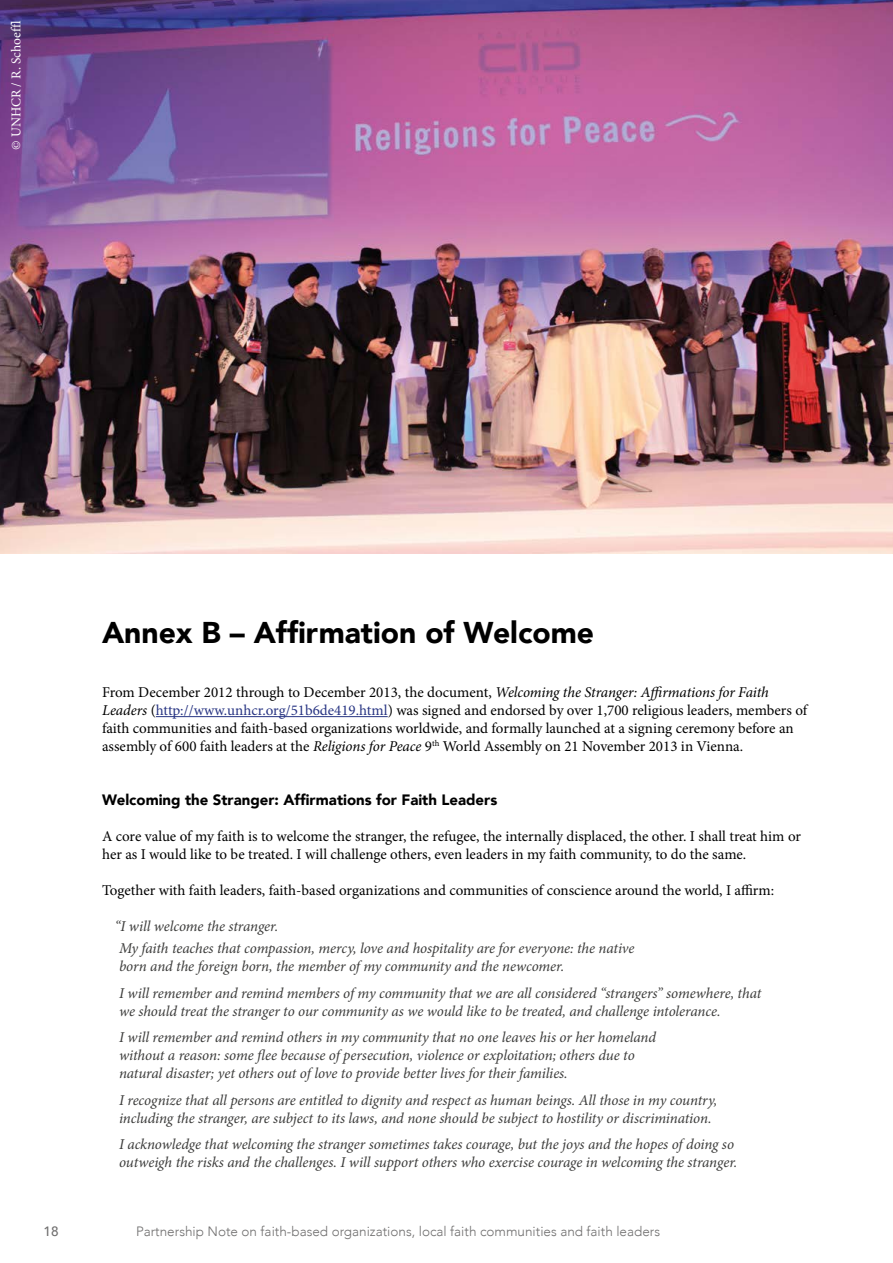
<style>
.page{position:relative;width:893px;height:1263px;background:#fff}
.page>*{position:absolute;margin:0;border:0;box-sizing:border-box;transform-origin:0 0}
.t1{font:900 30px "Avenir";color:#000}
.t2{font:italic 15px/18px "Minion Pro";letter-spacing:-.01em;color:#3c3c3b}
.t3{font:15px/18px "Minion Pro";color:#000}
.t4{font:900 15px "Avenir";color:#000}
.t5{font:300 13.5px "Avenir";color:#706f6f}
.t6{font:13.5px "Minion Pro";color:#fff}
.t7{font:500 13.5px "Avenir";color:#706f6f}
.s1{font-style:italic}
.s2{color:#283583}
</style>
<div class="page">
<hr style="left:156px;top:716px;width:232px;height:1px;background:#283583">
<img style="left:0;top:0;width:893px;height:553px">
<p class="t6" style="left:7px;top:150px;width:131px;rotate:-90deg">© UNHCR / R. Schoeffl</p>
<h1 class="t1" style="left:102px;top:607px;width:494px">Annex B – Affirmation of Welcome</h1>
<p class="t3" style="left:102px;top:683px;width:707px">From December 2012 through to December 2013, the document, <span class="s1">Welcoming the Stranger: Affirmations for Faith Leaders</span> (<span class="s2">http://www.unhcr.org/51b6de419.html</span>) was signed and endorsed by over 1,700 religious leaders, members of faith communities and faith-based organizations worldwide, and formally launched at a signing ceremony before an assembly of 600 faith leaders at the <span class="s1">Religions for Peace</span> 9<sup>th</sup> World Assembly on 21 November 2013 in Vienna.</p>
<p class="t4" style="left:102px;top:787px;width:397px">Welcoming the Stranger: Affirmations for Faith Leaders</p>
<p class="t3" style="left:102px;top:827px;width:700px">A core value of my faith is to welcome the stranger, the refugee, the internally displaced, the other. I shall treat him or her as I would like to be treated. I will challenge others, even leaders in my faith community, to do the same.</p>
<p class="t3" style="left:102px;top:881px;width:674px">Together with faith leaders, faith-based organizations and communities of conscience around the world, I affirm:</p>
<p class="t2" style="left:115px;top:915px;width:521px;line-height:22.2px">“I will welcome the stranger.<br>My faith teaches that compassion, mercy, love and hospitality are for everyone: the native</p>
<p class="t2" style="left:119px;top:953px;width:644px;line-height:26.5px">born and the foreign born, the member of my community and the newcomer.<br>I will remember and remind members of my community that we are all considered “strangers” somewhere, that</p>
<p class="t2" style="left:119px;top:998px;width:603px;line-height:26.5px">we should treat the stranger to our community as we would like to be treated, and challenge intolerance.<br>I will remember and remind others in my community that no one leaves his or her homeland</p>
<p class="t2" style="left:119px;top:1046px;width:517px">without a reason: some flee because of persecution, violence or exploitation; others due to natural disaster; yet others out of love to provide better lives for their families.</p>
<p class="t2" style="left:119px;top:1091px;width:600px">I recognize that all persons are entitled to dignity and respect as human beings. All those in my country, including the stranger, are subject to its laws, and none should be subject to hostility or discrimination.</p>
<p class="t2" style="left:119px;top:1135px;width:620px">I acknowledge that welcoming the stranger sometimes takes courage, but the joys and the hopes of doing so outweigh the risks and the challenges. I will support others who exercise courage in welcoming the stranger.</p>
<p class="t7" style="left:44px;top:1219px;width:17px">18</p>
<p class="t5" style="left:136px;top:1223px;width:526px">Partnership Note on faith-based organizations, local faith communities and faith leaders</p>
</div>
